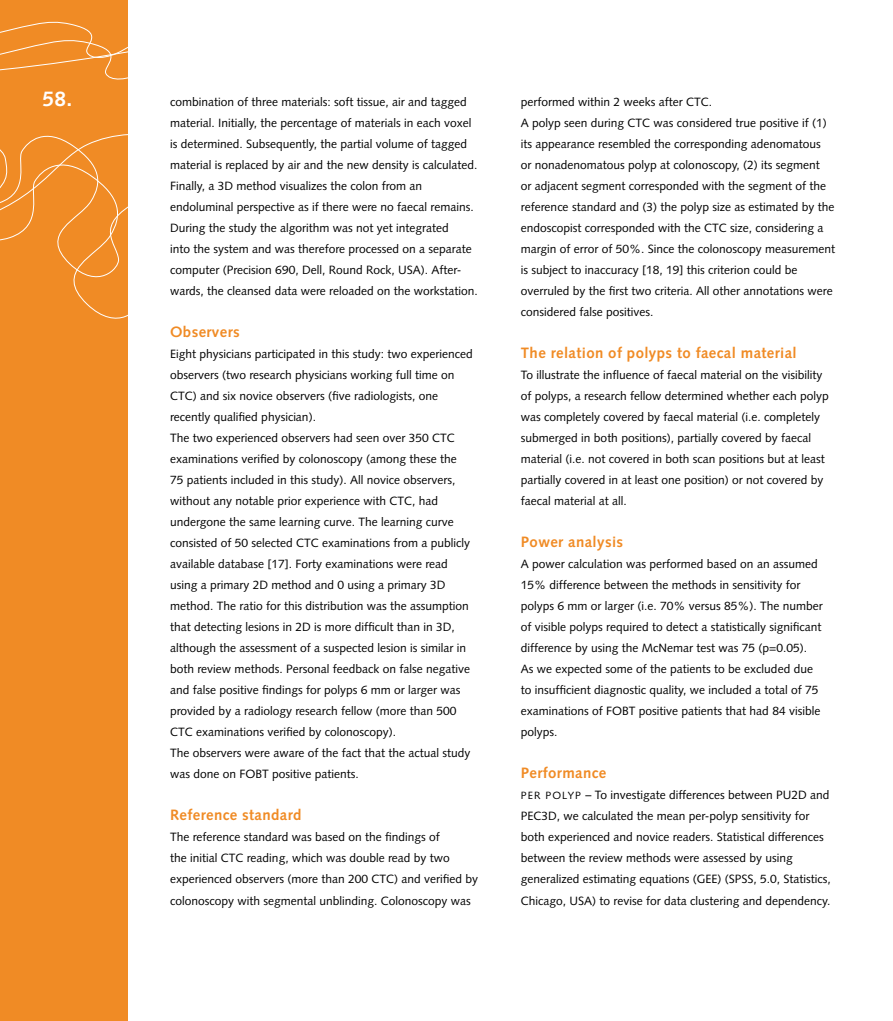
<style>
.page{position:relative;width:893px;height:1021px;background:#fff}
.page>*{position:absolute;margin:0;border:0;box-sizing:border-box;transform-origin:0 0}
.t1{font:700 21px "Syntax";color:#fff}
.t2{font:700 15px "Syntax";letter-spacing:.025em;color:#f08b25}
.t3{font:12px/21px "Syntax";color:#000}
.t4{font:10.5px "Syntax";color:#000}
</style>
<div class="page">
<div style="left:0;top:0;width:128px;height:1020px;background:#f08b25"></div>
<svg style="left:0;top:21px;width:128px;height:298px"></svg>
<h1 class="t1" style="left:42px;top:87px;width:31px">58.</h1>
<p class="t3" style="left:170px;top:91px;width:309px">combination of three materials: soft tissue, air and tagged material. Initially, the percentage of materials in each voxel is determined. Subsequently, the partial volume of tagged material is replaced by air and the new density is calculated.<br>Finally, a 3D method visualizes the colon from an endoluminal perspective as if there were no faecal remains.<br>During the study the algorithm was not yet integrated<br>into the system and was therefore processed on a separate computer (Precision 690, Dell, Round Rock, USA). After&shy;wards, the cleansed data were reloaded on the workstation.</p>
<p class="t2" style="left:170px;top:323px;width:71px">Observers</p>
<p class="t3" style="left:170px;top:343px;width:304px">Eight physicians participated in this study: two experienced observers (two research physicians working full time on CTC) and six novice observers (five radiologists, one recently qualified physician).<br>The two experienced observers had seen over 350 CTC examinations verified by colonoscopy (among these the 75 patients included in this study). All novice observers, without any notable prior experience with CTC, had undergone the same learning curve. The learning curve consisted of 50 selected CTC examinations from a publicly available database [17]. Forty examinations were read using a primary 2D method and 0 using a primary 3D method. The ratio for this distribution was the assumption that detecting lesions in 2D is more difficult than in 3D, although the assessment of a suspected lesion is similar in both review methods. Personal feedback on false negative and false positive findings for polyps 6 mm or larger was provided by a radiology research fellow (more than 500<br>CTC examinations verified by colonoscopy).<br>The observers were aware of the fact that the actual study was done on FOBT positive patients.</p>
<p class="t2" style="left:170px;top:806px;width:133px">Reference standard</p>
<p class="t3" style="left:170px;top:826px;width:309px">The reference standard was based on the findings of<br>the initial CTC reading, which was double read by two experienced observers (more than 200 CTC) and verified by colonoscopy with segmental unblinding. Colonoscopy was</p>
<p class="t3" style="left:521px;top:91px;width:316px">performed within 2 weeks after CTC.<br>A polyp seen during CTC was considered true positive if (1) its appearance resembled the corresponding adenomatous<br>or nonadenomatous polyp at colonoscopy, (2) its segment<br>or adjacent segment corresponded with the segment of the reference standard and (3) the polyp size as estimated by the endoscopist corresponded with the CTC size, considering a margin of error of 50%. Since the colonoscopy measurement is subject to inaccuracy [18, 19] this criterion could be overruled by the first two criteria. All other annotations were considered false positives.</p>
<p class="t2" style="left:521px;top:344px;width:277px">The relation of polyps to faecal material</p>
<p class="t3" style="left:521px;top:364px;width:309px">To illustrate the influence of faecal material on the visibility of polyps, a research fellow determined whether each polyp was completely covered by faecal material (i.e. completely submerged in both positions), partially covered by faecal material (i.e. not covered in both scan positions but at least partially covered in at least one position) or not covered by faecal material at all.</p>
<p class="t2" style="left:521px;top:533px;width:104px">Power analysis</p>
<p class="t3" style="left:521px;top:553px;width:303px">A power calculation was performed based on an assumed 15% difference between the methods in sensitivity for polyps 6 mm or larger (i.e. 70% versus 85%). The number of visible polyps required to detect a statistically significant difference by using the McNemar test was 75 (p=0.05).<br>As we expected some of the patients to be excluded due to insufficient diagnostic quality, we included a total of 75 examinations of FOBT positive patients that had 84 visible polyps.</p>
<p class="t2" style="left:521px;top:764px;width:87px">Performance</p>
<p class="t4" style="left:521px;top:789px;width:33px">Per polyp</p>
<p class="t3" style="left:521px;top:784px;width:312px;text-indent:65px">– To investigate differences between PU2D and PEC3D, we calculated the mean per-polyp sensitivity for both experienced and novice readers. Statistical differences between the review methods were assessed by using generalized estimating equations (GEE) (SPSS, 5.0, Statistics, Chicago, USA) to revise for data clustering and dependency.</p>
</div>
